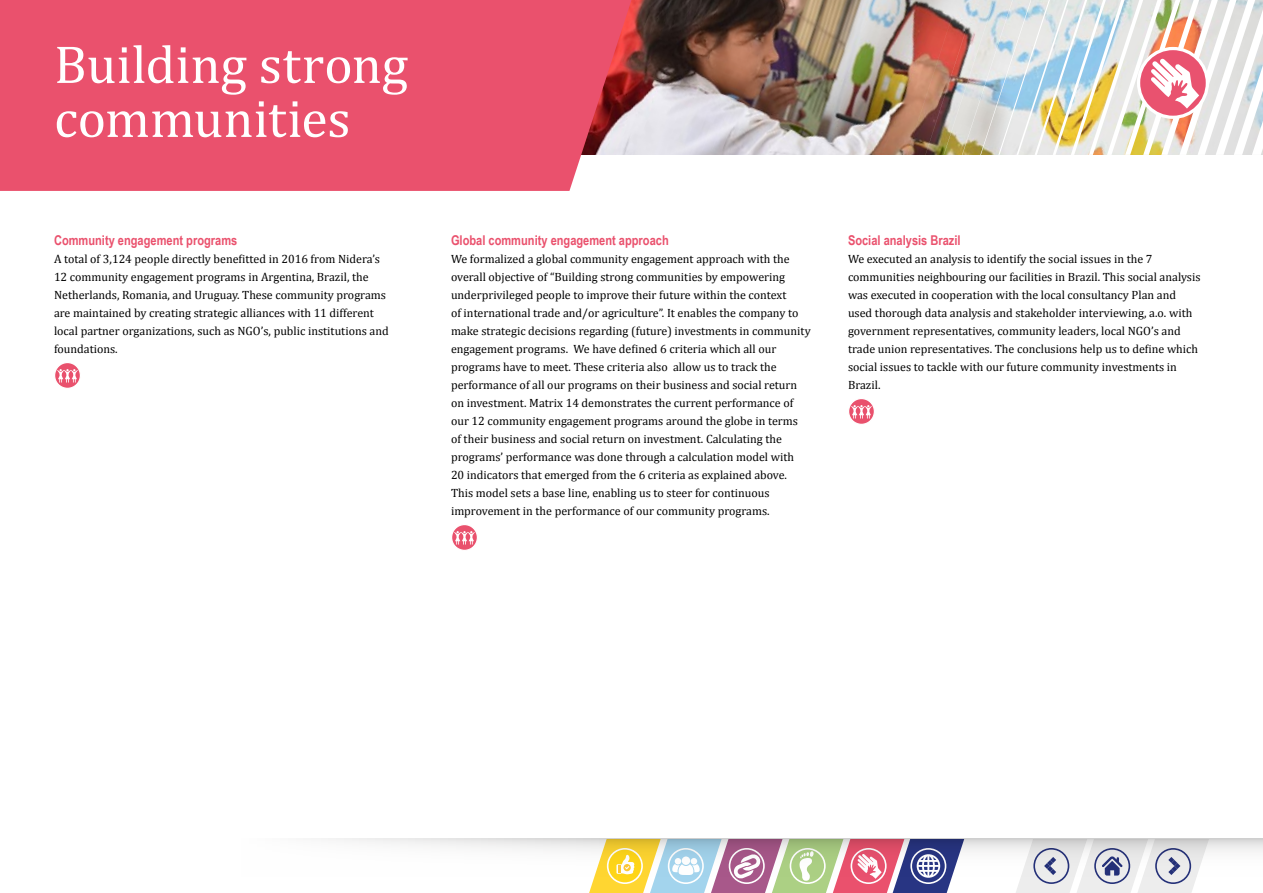
<style>
.page{position:relative;width:1263px;height:893px;background:#fff}
.page>*{position:absolute;margin:0;border:0;box-sizing:border-box;transform-origin:0 0}
.t1{font:54px/54px "Cambria";color:#fff}
.t2{font:700 13.5px "Arial Narrow";color:#ea516d}
.t3{font:12px/18px "Cambria";color:#000}
</style>
<div class="page">
<img style="left:631px;top:0;width:276px;height:155px">
<div style="left:0;top:0;width:631px;height:191px;background:#ea516d"></div>
<svg style="left:55px;top:363px;width:25px;height:25px"></svg>
<div style="left:54px;top:362px;width:27px;height:27px;border:1px solid #fff;border-radius:50%"></div>
<svg style="left:57px;top:369px;width:21px;height:13px"></svg>
<svg style="left:452px;top:525px;width:25px;height:25px"></svg>
<div style="left:451px;top:524px;width:27px;height:27px;border:1px solid #fff;border-radius:50%"></div>
<svg style="left:454px;top:531px;width:21px;height:13px"></svg>
<svg style="left:848px;top:399px;width:26px;height:25px"></svg>
<div style="left:848px;top:398px;width:27px;height:27px;border:1px solid #fff;border-radius:50%"></div>
<svg style="left:851px;top:405px;width:21px;height:13px"></svg>
<img style="left:907px;top:0;width:356px;height:155px">
<div style="left:0;top:839px;width:1263px;height:54px;background:linear-gradient(to bottom,#f8f8f7,#fff)"></div>
<svg style="left:589px;top:839px;width:375px;height:54px"></svg>
<svg style="left:1015px;top:839px;width:194px;height:54px;background:#d7d8df"></svg>
<h1 class="t1" style="left:54px;top:38px;width:356px">Building strong communities</h1>
<p class="t2" style="left:54px;top:230px;width:185px">Community engagement programs</p>
<p class="t3" style="left:54px;top:250px;width:336px">A total of 3,124 people directly benefitted in 2016 from Nidera’s 12 community engagement programs in Argentina, Brazil, the Netherlands, Romania, and Uruguay. These community programs are maintained by creating strategic alliances with 11 different local partner organizations, such as NGO’s, public institutions and foundations.</p>
<p class="t2" style="left:451px;top:230px;width:219px">Global community engagement approach</p>
<p class="t3" style="left:451px;top:250px;width:361px">We formalized a global community engagement approach with the overall objective of “Building strong communities by empowering underprivileged people to improve their future within the context<br>of international trade and/or agriculture”. It enables the company to make strategic decisions regarding (future) investments in community engagement programs. We have defined 6 criteria which all our programs have to meet. These criteria also allow us to track the performance of all our programs on their business and social return on investment. Matrix 14 demonstrates the current performance of our 12 community engagement programs around the globe in terms of their business and social return on investment. Calculating the programs’ performance was done through a calculation model with<br>20 indicators that emerged from the 6 criteria as explained above.<br>This model sets a base line, enabling us to steer for continuous improvement in the performance of our community programs.</p>
<p class="t2" style="left:848px;top:230px;width:114px">Social analysis Brazil</p>
<p class="t3" style="left:848px;top:250px;width:354px">We executed an analysis to identify the social issues in the 7 communities neighbouring our facilities in Brazil. This social analysis was executed in cooperation with the local consultancy Plan and used thorough data analysis and stakeholder interviewing, a.o. with government representatives, community leaders, local NGO’s and trade union representatives. The conclusions help us to define which social issues to tackle with our future community investments in Brazil.</p>
</div>
